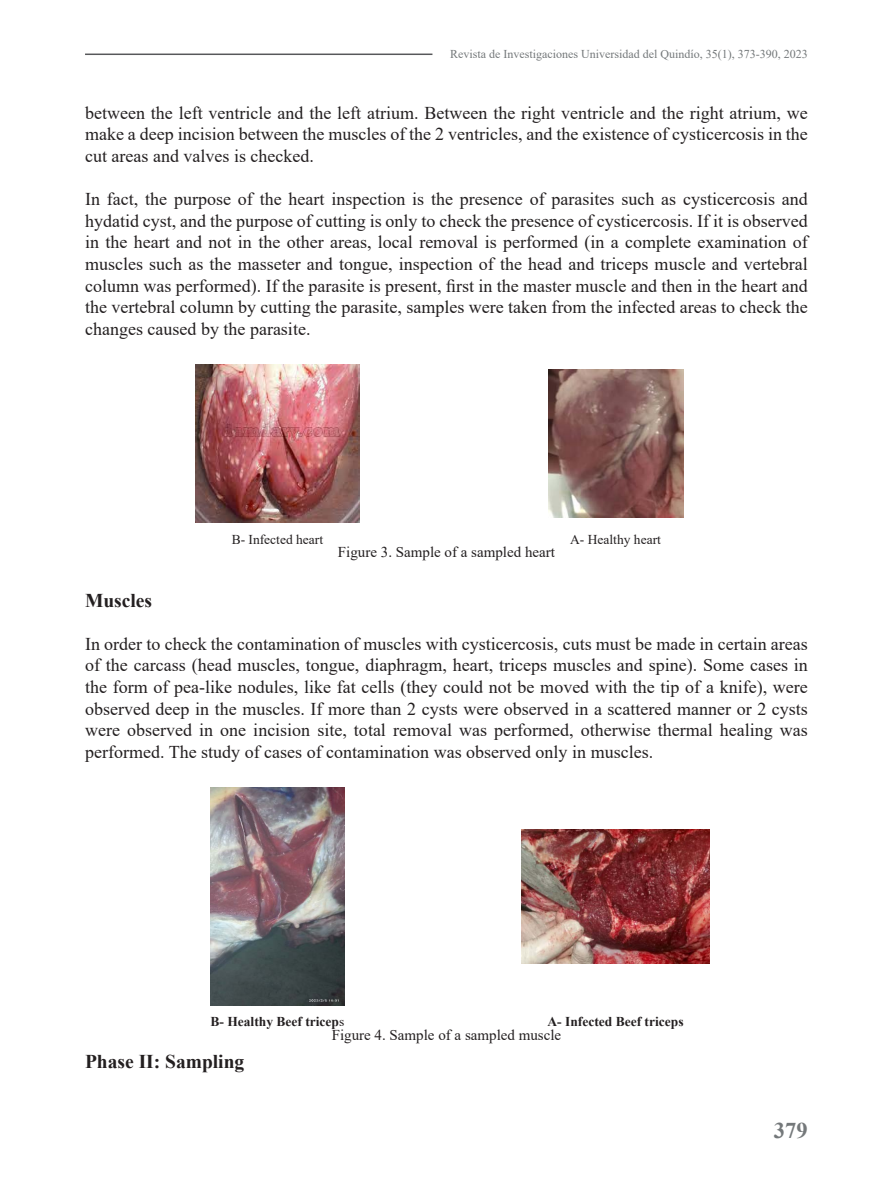
<style>
.page{position:relative;width:893px;height:1188px;background:#fff}
.page>*{position:absolute;margin:0;border:0;box-sizing:border-box;transform-origin:0 0}
.t1{font:700 22.5px "Times New Roman";color:#74787a}
.Parrafo{font:700 19.5px "Times New Roman";color:#231f20}
.Parrafo-2{font:18px/21.6px "Times New Roman";color:#231f20;text-align:justify}
.Referencia_imágen{font:15px "Times New Roman";color:#231f20}
.CUERPO_CENTER{font:700 13.5px "Times New Roman";color:#231f20}
.CUERPO_CENTER-2{font:13.5px "Times New Roman";color:#231f20}
.esquinas{font:12px "Times New Roman";color:#74787a}
.s1{font-weight:400}
</style>
<div class="page">
<hr style="left:85px;top:54px;width:723px;height:1px;background:#57585a">
<img style="left:195px;top:365px;width:165px;height:157px">
<img style="left:548px;top:370px;width:135px;height:148px">
<img style="left:210px;top:788px;width:135px;height:217px">
<img style="left:521px;top:830px;width:189px;height:133px">
<svg style="left:432px;top:53px;width:376px;height:2px"></svg>
<p class="esquinas" style="left:450px;top:46px;width:359px">Revista de Investigaciones Universidad del Quindío, 35(1), 373-390, 2023</p>
<p class="Parrafo-2" style="left:85px;top:101px;width:724px">between the left ventricle and the left atrium. Between the right ventricle and the right atrium, we make a deep incision between the muscles of the 2 ventricles, and the existence of cysticercosis in the cut areas and valves is checked.</p>
<p class="Parrafo-2" style="left:85px;top:188px;width:724px">In fact, the purpose of the heart inspection is the presence of parasites such as cysticercosis and hydatid cyst, and the purpose of cutting is only to check the presence of cysticercosis. If it is observed in the heart and not in the other areas, local removal is performed (in a complete examination of muscles such as the masseter and tongue, inspection of the head and triceps muscle and vertebral column was performed). If the parasite is present, first in the master muscle and then in the heart and the vertebral column by cutting the parasite, samples were taken from the infected areas to check the changes caused by the parasite.</p>
<p class="CUERPO_CENTER-2" style="left:232px;top:530px;width:93px">B- Infected heart</p>
<p class="CUERPO_CENTER-2" style="left:570px;top:530px;width:92px">A- Healthy heart</p>
<p class="Referencia_imágen" style="left:338px;top:542px;width:219px">Figure 3. Sample of a sampled heart</p>
<p class="Parrafo" style="left:85px;top:586px;width:69px">Muscles</p>
<p class="Parrafo-2" style="left:85px;top:632px;width:724px">In order to check the contamination of muscles with cysticercosis, cuts must be made in certain areas of the carcass (head muscles, tongue, diaphragm, heart, triceps muscles and spine). Some cases in the form of pea-like nodules, like fat cells (they could not be moved with the tip of a knife), were observed deep in the muscles. If more than 2 cysts were observed in a scattered manner or 2 cysts were observed in one incision site, total removal was performed, otherwise thermal healing was performed. The study of cases of contamination was observed only in muscles.</p>
<p class="CUERPO_CENTER" style="left:210px;top:1012px;width:135px">B- Healthy Beef tricep<span class="s1">s</span></p>
<p class="CUERPO_CENTER" style="left:547px;top:1012px;width:138px">A- Infected Beef triceps</p>
<p class="Referencia_imágen" style="left:332px;top:1024px;width:231px">Figure 4. Sample of a sampled muscle</p>
<p class="Parrafo" style="left:85px;top:1047px;width:161px">Phase II: Sampling</p>
<p class="t1" style="left:774px;top:1114px;width:35px">379</p>
</div>
